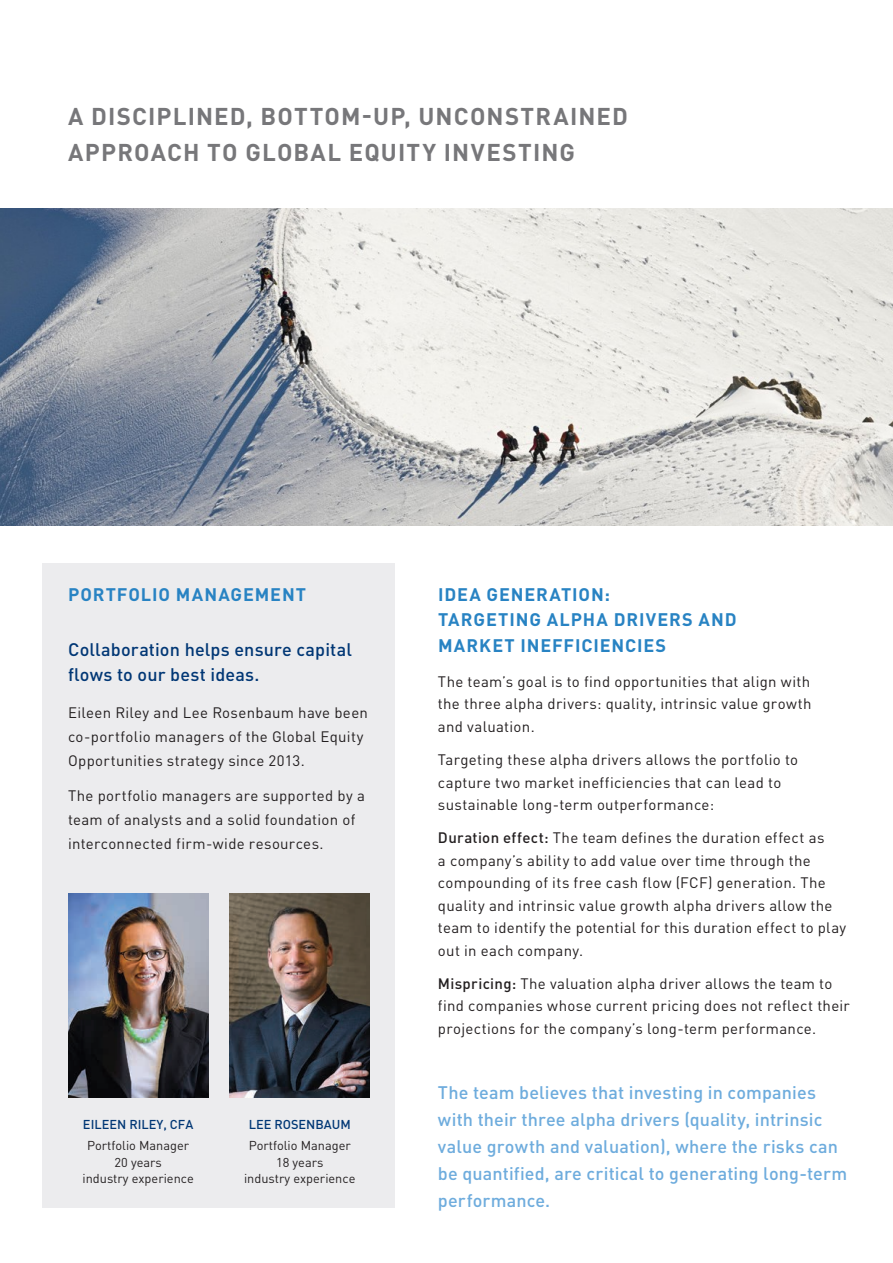
<style>
.page{position:relative;width:893px;height:1263px;background:#fff}
.page>*{position:absolute;margin:0;border:0;box-sizing:border-box;transform-origin:0 0}
.t1{font:700 24px/36px "DINOT";letter-spacing:.05em;color:#77777a}
.t2{font:500 18px/27px "DINOT";letter-spacing:.005em;color:#6eacdd}
.t3{font:700 18px/25.5px "DINOT";letter-spacing:.05em;color:#2883c3}
.t4{font:500 18px/25.5px "DINOT";letter-spacing:.01em;color:#013775}
.t5{font:15px/22.5px "DINOT";letter-spacing:.02em;color:#231f20}
.t6{font:12.75px/16.5px "DINOT";color:#231f20;text-align:center}
.t7{font:500 12.75px "DINOT";color:#013775}
.s1{font-weight:500}
</style>
<div class="page">
<img style="left:0;top:208px;width:893px;height:318px">
<div style="left:43px;top:563px;width:352px;height:645px;background:#ececee"></div>
<img style="left:68px;top:893px;width:140px;height:204px">
<img style="left:230px;top:893px;width:140px;height:204px">
<h1 class="t1" style="left:68px;top:97px;width:561px">A DISCIPLINED, BOTTOM-UP, UNCONSTRAINED<br>APPROACH TO GLOBAL EQUITY INVESTING</h1>
<p class="t3" style="left:68px;top:581px;width:239px">PORTFOLIO MANAGEMENT</p>
<p class="t4" style="left:68px;top:636px;width:285px">Collaboration helps ensure capital flows to our best ideas.</p>
<p class="t5" style="left:68px;top:700px;width:301px;line-height:24px">Eileen Riley and Lee Rosenbaum have been co-portfolio managers of the Global Equity<br>Opportunities strategy since 2013.</p>
<p class="t5" style="left:68px;top:783px;width:298px;line-height:24px">The portfolio managers are supported by a team of analysts and a solid foundation of interconnected firm-wide resources.</p>
<p class="t7" style="left:83px;top:1116px;width:112px">EILEEN RILEY, CFA</p>
<p class="t6" style="left:83px;top:1137px;width:113px">Portfolio Manager<br>20 years<br>industry experience</p>
<p class="t7" style="left:249px;top:1116px;width:104px">LEE ROSENBAUM</p>
<p class="t6" style="left:244px;top:1137px;width:113px">Portfolio Manager<br>18 years<br>industry experience</p>
<p class="t3" style="left:438px;top:581px;width:300px">IDEA GENERATION:<br>TARGETING ALPHA DRIVERS AND<br>MARKET INEFFICIENCIES</p>
<p class="t5" style="left:438px;top:670px;width:375px;text-align:justify">The team’s goal is to find opportunities that align with the three alpha drivers: quality, intrinsic value growth and valuation.</p>
<p class="t5" style="left:438px;top:748px;width:362px">Targeting these alpha drivers allows the portfolio to capture two market inefficiencies that can lead to sustainable long-term outperformance:</p>
<p class="t5" style="left:438px;top:826px;width:410px"><span class="s1">Duration effect:</span> The team defines the duration effect as<br>a company’s ability to add value over time through the compounding of its free cash flow (FCF) generation. The quality and intrinsic value growth alpha drivers allow the team to identify the potential for this duration effect to play out in each company.</p>
<p class="t5" style="left:438px;top:972px;width:413px"><span class="s1">Mispricing:</span> The valuation alpha driver allows the team to find companies whose current pricing does not reflect their projections for the company’s long-term performance.</p>
<p class="t2" style="left:438px;top:1078px;width:411px">The team believes that investing in companies with their three alpha drivers (quality, intrinsic value growth and valuation), where the risks can be quantified, are critical to generating long-term performance.</p>
</div>
